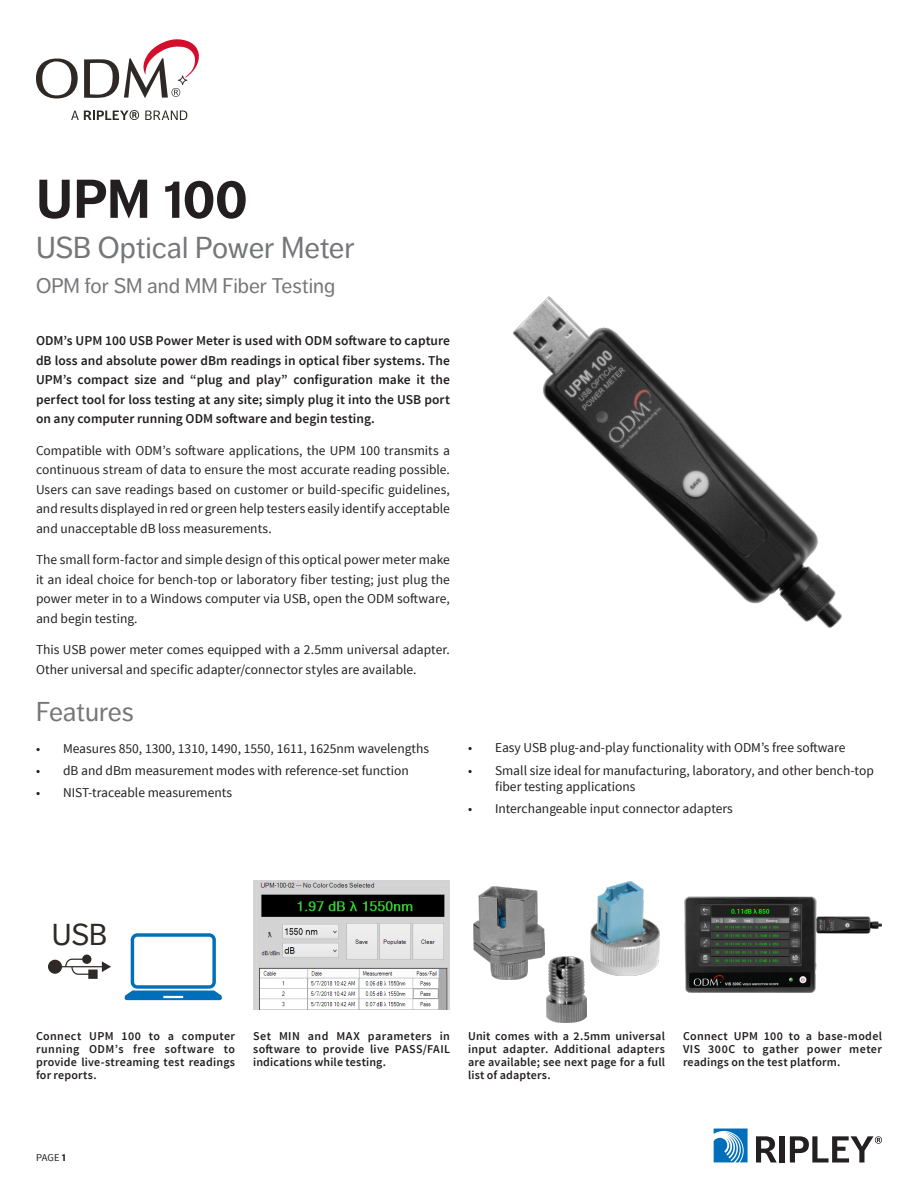
<style>
.page{position:relative;width:918px;height:1188px;background:#fff}
.page>*{position:absolute;margin:0;border:0;box-sizing:border-box;transform-origin:0 0}
.Product_Series{font:700 54px "Dagny Pro";letter-spacing:-.005em;color:#231f20}
.Product_Description{font:30px "Dagny Pro";letter-spacing:-.005em;color:#757679}
.Product_Description-2{font:30px "Dagny Pro";color:#2e2926}
.Features{font:27px "Dagny Pro";letter-spacing:-.01em;color:#757679}
.Product_Description-3{font:21px "Dagny Pro";color:#757679}
.Paragraph_Style_5{font:13.5px/19.5px "Source Sans Pro";color:#231f20;text-align:justify}
.Paragraph_Style_5-2{font:600 13.5px/19.5px "Source Sans Pro";color:#231f20;text-align:justify}
.t1{font:600 12px/12.8px "Source Sans Pro";letter-spacing:.015em;color:#231f20;text-align:justify}
.t2{font:10.5px "Source Sans Pro";color:#231f20}
.s1{font-weight:700}
</style>
<div class="page">
<svg style="left:756px;top:1136px;width:21px;height:27px"></svg>
<div style="left:780px;top:1136px;width:5px;height:26px;background:#241f21"></div>
<svg style="left:790px;top:1136px;width:92px;height:27px"></svg>
<svg style="left:714px;top:1129px;width:34px;height:33px"></svg>
<svg style="left:71px;top:110px;width:68px;height:10px"></svg>
<svg style="left:145px;top:111px;width:42px;height:9px"></svg>
<svg style="left:36px;top:58px;width:42px;height:40px"></svg>
<svg style="left:84px;top:39px;width:115px;height:59px"></svg>
<img style="left:473px;top:886px;width:72px;height:93px">
<img style="left:546px;top:957px;width:41px;height:66px">
<img style="left:590px;top:882px;width:69px;height:93px">
<svg style="left:124px;top:933px;width:98px;height:67px"></svg>
<svg style="left:48px;top:955px;width:63px;height:24px"></svg>
<img style="left:512px;top:296px;width:330px;height:332px">
<img style="left:253px;top:881px;width:197px;height:128px">
<img style="left:684px;top:896px;width:198px;height:97px">
<p class="Product_Series" style="left:36px;top:167px;width:213px">UPM 100</p>
<p class="Product_Description" style="left:36px;top:231px;width:320px">USB Optical Power Meter</p>
<p class="Product_Description-3" style="left:36px;top:273px;width:301px">OPM for SM and MM Fiber Testing</p>
<p class="Paragraph_Style_5-2" style="left:36px;top:331px;width:416px">ODM’s UPM 100 USB Power Meter is used with ODM software to capture dB loss and absolute power dBm readings in optical fiber systems. The UPM’s compact size and “plug and play” configuration make it the perfect tool for loss testing at any site; simply plug it into the USB port on any computer running ODM software and begin testing.</p>
<p class="Paragraph_Style_5" style="left:36px;top:441px;width:416px">Compatible with ODM’s software applications, the UPM 100 transmits a continuous stream of data to ensure the most accurate reading possible.<br>Users can save readings based on customer or build-specific guidelines, and results displayed in red or green help testers easily identify acceptable and unacceptable dB loss measurements.</p>
<p class="Paragraph_Style_5" style="left:36px;top:550px;width:415px">The small form-factor and simple design of this optical power meter make it an ideal choice for bench-top or laboratory fiber testing; just plug the power meter in to a Windows computer via USB, open the ODM software, and begin testing.</p>
<p class="Paragraph_Style_5" style="left:36px;top:640px;width:415px">This USB power meter comes equipped with a 2.5mm universal adapter.<br>Other universal and specific adapter/connector styles are available.</p>
<p class="Features" style="left:36px;top:697px;width:99px">Features</p>
<p class="Paragraph_Style_5" style="left:36px;top:739px;width:395px">• Measures 850, 1300, 1310, 1490, 1550, 1611, 1625nm wavelengths</p>
<p class="Paragraph_Style_5" style="left:36px;top:761px;width:374px">• dB and dBm measurement modes with reference-set function</p>
<p class="Paragraph_Style_5" style="left:36px;top:783px;width:198px">• NIST-traceable measurements</p>
<p class="Paragraph_Style_5" style="left:468px;top:738px;width:379px">• Easy USB plug-and-play functionality with ODM’s free software</p>
<p class="Paragraph_Style_5" style="left:495px;top:762px;width:380px;line-height:16.2px;text-indent:-27px">• Small size ideal for manufacturing, laboratory, and other bench-top fiber testing applications</p>
<p class="Paragraph_Style_5" style="left:468px;top:799px;width:266px">• Interchangeable input connector adapters</p>
<p class="Product_Description-2" style="left:52px;top:918px;width:57px">USB</p>
<p class="t1" style="left:36px;top:1030px;width:201px">Connect UPM 100 to a computer running ODM’s free software to provide live-streaming test readings for reports.</p>
<p class="t1" style="left:468px;top:1030px;width:199px">Unit comes with a 2.5mm universal input adapter. Additional adapters are available; see next page for a full list of adapters.</p>
<p class="t1" style="left:253px;top:1030px;width:198px">Set MIN and MAX parameters in software to provide live PASS/FAIL indications while testing.</p>
<p class="t1" style="left:683px;top:1030px;width:200px">Connect UPM 100 to a base-model VIS 300C to gather power meter readings on the test platform.</p>
<p class="t2" style="left:36px;top:1151px;width:32px">PAGE <span class="s1">1</span></p>
</div>
